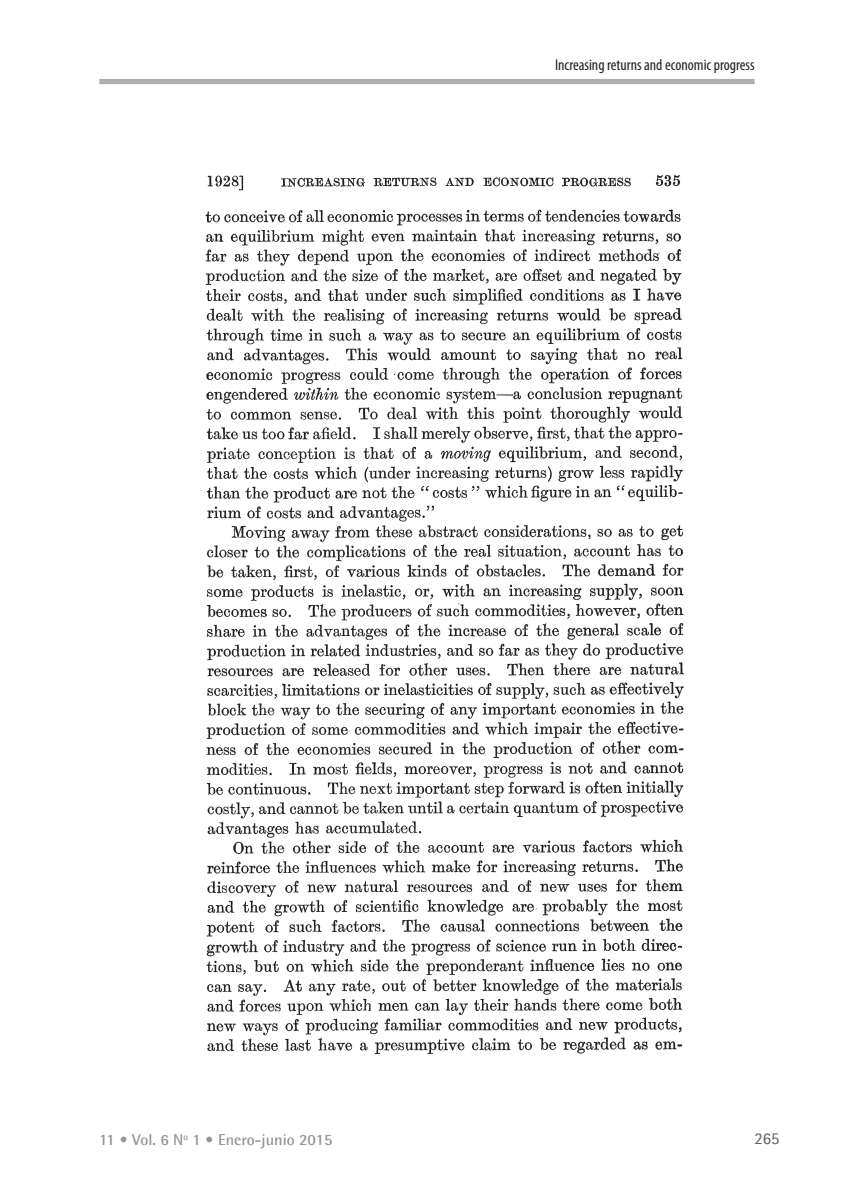
<style>
.page{position:relative;width:844px;height:1191px;background:#fff}
.page>*{position:absolute;margin:0;border:0;box-sizing:border-box;transform-origin:0 0}
.t1{font:16.62px "Agfa Rotis Semisans";color:#636366}
.t2{font:condensed 15.75px "Myriad Pro";color:#231f20}
.t3{font:700 15.75px "Agfa Rotis Semisans";color:#939598}
</style>
<div class="page">
<div style="left:99px;top:79px;width:655px;height:5px;background:#b0afaf"></div>
<img style="left:205px;top:175px;width:479px;height:880px">
<p class="t2" style="left:555px;top:55px;width:201px">Increasing returns and economic progress</p>
<p class="t3" style="left:99px;top:1130px;width:235px">11 • Vol. 6 N<sup>o</sup> 1 • Enero-junio 2015</p>
<p class="t1" style="left:754px;top:1129px;width:26px">265</p>
</div>
